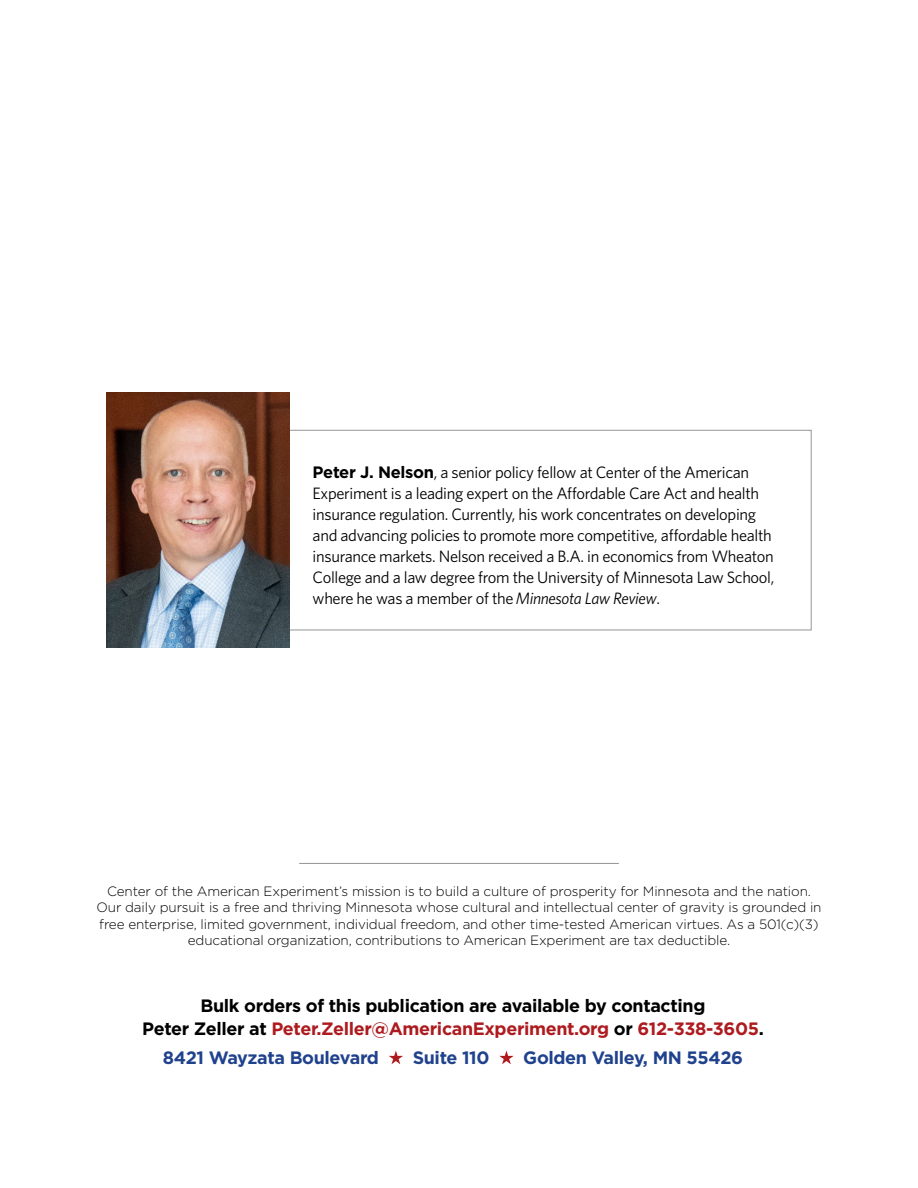
<style>
.page{position:relative;width:918px;height:1188px;background:#fff}
.page>*{position:absolute;margin:0;border:0;box-sizing:border-box;transform-origin:0 0}
.t1{font:700 17.85px/22.8px "Gotham";letter-spacing:-.02em;color:#000;text-align:center}
.t2{font:700 17.85px "Gotham";letter-spacing:-.02em;color:#20428d}
.t3{font:16.5px/21px "Whitney";letter-spacing:-.02em;color:#000}
.t4{font:300 13.5px/16.5px "Gotham";letter-spacing:-.01em;color:#000;text-align:center}
.s1{font-family:"Gotham";font-weight:700}
.s2{font-style:italic}
.s3{color:#ae1b1f}
</style>
<div class="page">
<svg style="left:389px;top:1051px;width:14px;height:13px"></svg>
<svg style="left:499px;top:1051px;width:15px;height:13px"></svg>
<hr style="left:299px;top:863px;width:320px;height:1px;background:#939598">
<img style="left:106px;top:392px;width:183px;height:256px">
<p class="t3" style="left:313px;top:462px;width:463px"><span class="s1">Peter J. Nelson</span>, a senior policy fellow at Center of the American Experiment is a leading expert on the Affordable Care Act and health insurance regulation. Currently, his work concentrates on developing and advancing policies to promote more competitive, affordable health insurance markets. Nelson received a B.A. in economics from Wheaton College and a law degree from the University of Minnesota Law School, where he was a member of the <span class="s2">Minnesota Law Review</span>.</p>
<p class="t4" style="left:97px;top:883px;width:726px">Center of the American Experiment’s mission is to build a culture of prosperity for Minnesota and the nation.<br>Our daily pursuit is a free and thriving Minnesota whose cultural and intellectual center of gravity is grounded in free enterprise, limited government, individual freedom, and other time-tested American virtues. As a 501(c)(3) educational organization, contributions to American Experiment are tax deductible.</p>
<p class="t1" style="left:142px;top:994px;width:623px">Bulk orders of this publication are available by contacting<br>Peter Zeller at <span class="s3">Peter.Zeller@AmericanExperiment.org</span> or <span class="s3">612-338-3605</span>.</p>
<p class="t2" style="left:163px;top:1046px;width:218px">8421 Wayzata Boulevard</p>
<p class="t2" style="left:413px;top:1046px;width:78px">Suite 110</p>
<p class="t2" style="left:523px;top:1046px;width:221px">Golden Valley, MN 55426</p>
</div>
